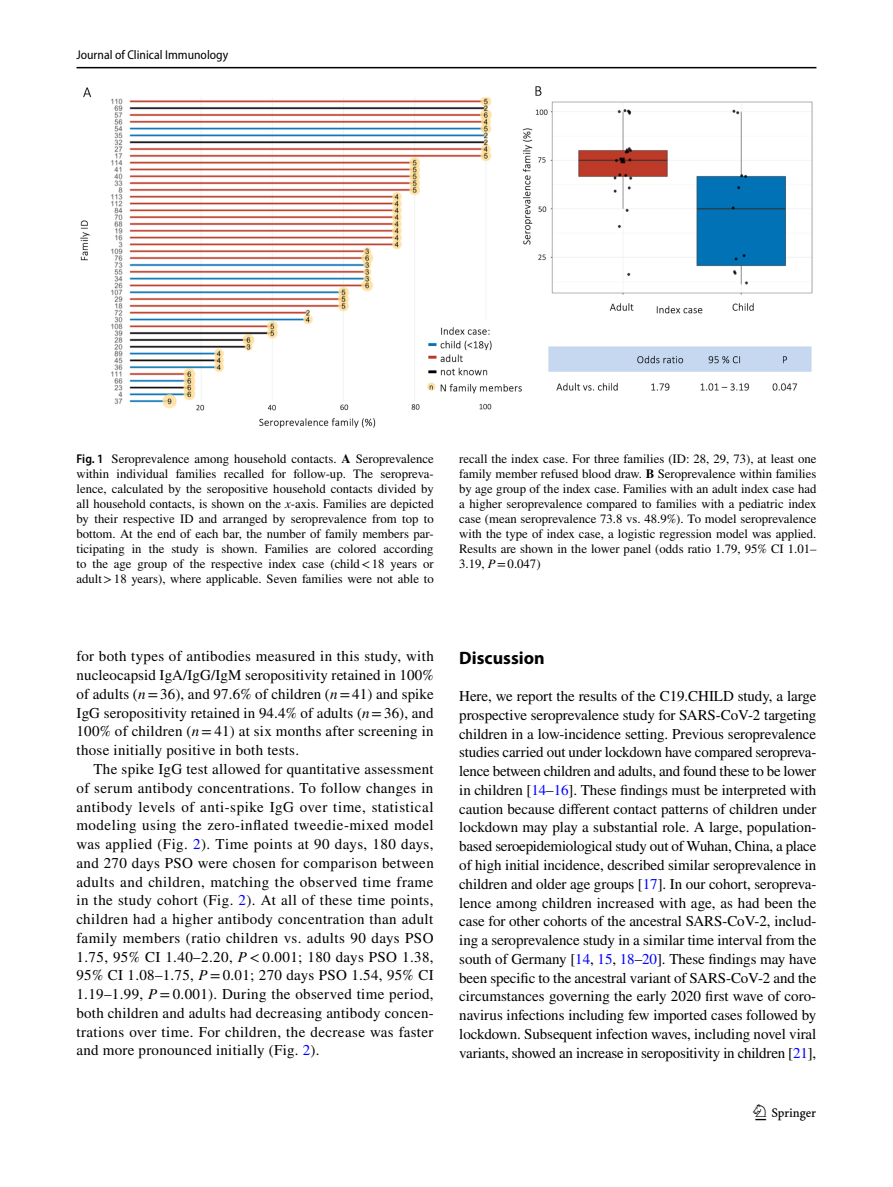
<style>
.page{position:relative;width:893px;height:1187px;background:#fff}
.page>*{position:absolute;margin:0;border:0;box-sizing:border-box;transform-origin:0 0}
.t1{font:22.5px "Springnew Regular 3";color:#000}
.t2{font:700 18px "Myriad Pro";color:#000}
.t3{font:15px/18.8px "STIX";letter-spacing:.02em;color:#000;text-align:justify}
.t4{font:12.75px/15px "STIX";color:#000;text-align:justify}
.t5{font:semi-condensed 12.75px "Myriad Pro";color:#000}
.s1{font-family:"Myriad Pro";font-weight:600;font-stretch:semi-condensed}
.s2{font-weight:700}
.s3{font-style:italic}
.s4{color:#00f}
</style>
<div class="page">
<hr style="left:77px;top:67px;width:739px;height:1px;background:#000">
<img style="left:81px;top:87px;width:731px;height:340px">
<p class="t5" style="left:77px;top:48px;width:153px">Journal of Clinical Immunology</p>
<p class="t4" style="left:77px;top:452px;width:359px"><span class="s1">Fig. 1</span> Seroprevalence among household contacts. <span class="s2">A</span> Seroprevalence within individual families recalled for follow-up. The seropreva&shy;lence, calculated by the seropositive household contacts divided by all household contacts, is shown on the <span class="s3">x</span>-axis. Families are depicted by their respective ID and arranged by seroprevalence from top to bottom. At the end of each bar, the number of family members par&shy;ticipating in the study is shown. Families are colored according to the age group of the respective index case (child&lt;18 years or adult&gt;18 years), where applicable. Seven families were not able to</p>
<p class="t4" style="left:459px;top:451px;width:359px">recall the index case. For three families (ID: 28, 29, 73), at least one family member refused blood draw. <span class="s2">B</span> Seroprevalence within families by age group of the index case. Families with an adult index case had a higher seroprevalence compared to families with a pediatric index case (mean seroprevalence 73.8 vs. 48.9%). To model seroprevalence with the type of index case, a logistic regression model was applied.<br>Results are shown in the lower panel (odds ratio 1.79, 95% CI 1.01– 3.19, <span class="s3">P</span>=0.047)</p>
<p class="t3" style="left:76px;top:648px;width:359px">for both types of antibodies measured in this study, with nucleocapsid IgA/IgG/IgM seropositivity retained in 100% of adults (<span class="s3">n</span>=36), and 97.6% of children (<span class="s3">n</span>=41) and spike IgG seropositivity retained in 94.4% of adults (<span class="s3">n</span>=36), and 100% of children (<span class="s3">n</span>=41) at six months after screening in those initially positive in both tests.</p>
<p class="t3" style="left:76px;top:760px;width:359px;text-indent:17px">The spike IgG test allowed for quantitative assessment of serum antibody concentrations. To follow changes in antibody levels of anti-spike IgG over time, statistical modeling using the zero-inflated tweedie-mixed model was applied (Fig. <span class="s4">2</span>). Time points at 90 days, 180 days, and 270 days PSO were chosen for comparison between adults and children, matching the observed time frame in the study cohort (Fig. <span class="s4">2</span>). At all of these time points, children had a higher antibody concentration than adult family members (ratio children vs. adults 90 days PSO 1.75, 95% CI 1.40–2.20, <span class="s3">P</span> &lt; 0.001; 180 days PSO 1.38, 95% CI 1.08–1.75, <span class="s3">P</span>=0.01; 270 days PSO 1.54, 95% CI 1.19–1.99, <span class="s3">P</span>=0.001). During the observed time period, both children and adults had decreasing antibody concen&shy;trations over time. For children, the decrease was faster and more pronounced initially (Fig. <span class="s4">2</span>).</p>
<p class="t2" style="left:459px;top:645px;width:87px">Discussion</p>
<p class="t3" style="left:459px;top:687px;width:359px">Here, we report the results of the C19.CHILD study, a large prospective seroprevalence study for SARS-CoV-2 targeting children in a low-incidence setting. Previous seroprevalence studies carried out under lockdown have compared seropreva&shy;lence between children and adults, and found these to be lower in children [<span class="s4">14</span>–<span class="s4">16</span>]. These findings must be interpreted with caution because different contact patterns of children under lockdown may play a substantial role. A large, population&shy;based seroepidemiological study out of Wuhan, China, a place of high initial incidence, described similar seroprevalence in children and older age groups [<span class="s4">17</span>]. In our cohort, seropreva&shy;lence among children increased with age, as had been the case for other cohorts of the ancestral SARS-CoV-2, includ&shy;ing a seroprevalence study in a similar time interval from the south of Germany [<span class="s4">14</span>, <span class="s4">15</span>, <span class="s4">18</span>–<span class="s4">20</span>]. These findings may have been specific to the ancestral variant of SARS-CoV-2 and the circumstances governing the early 2020 first wave of coro&shy;navirus infections including few imported cases followed by lockdown. Subsequent infection waves, including novel viral variants, showed an increase in seropositivity in children [<span class="s4">21</span>],</p>
<h1 class="t1" style="left:755px;top:1104px;width:62px">1 3</h1>
</div>
